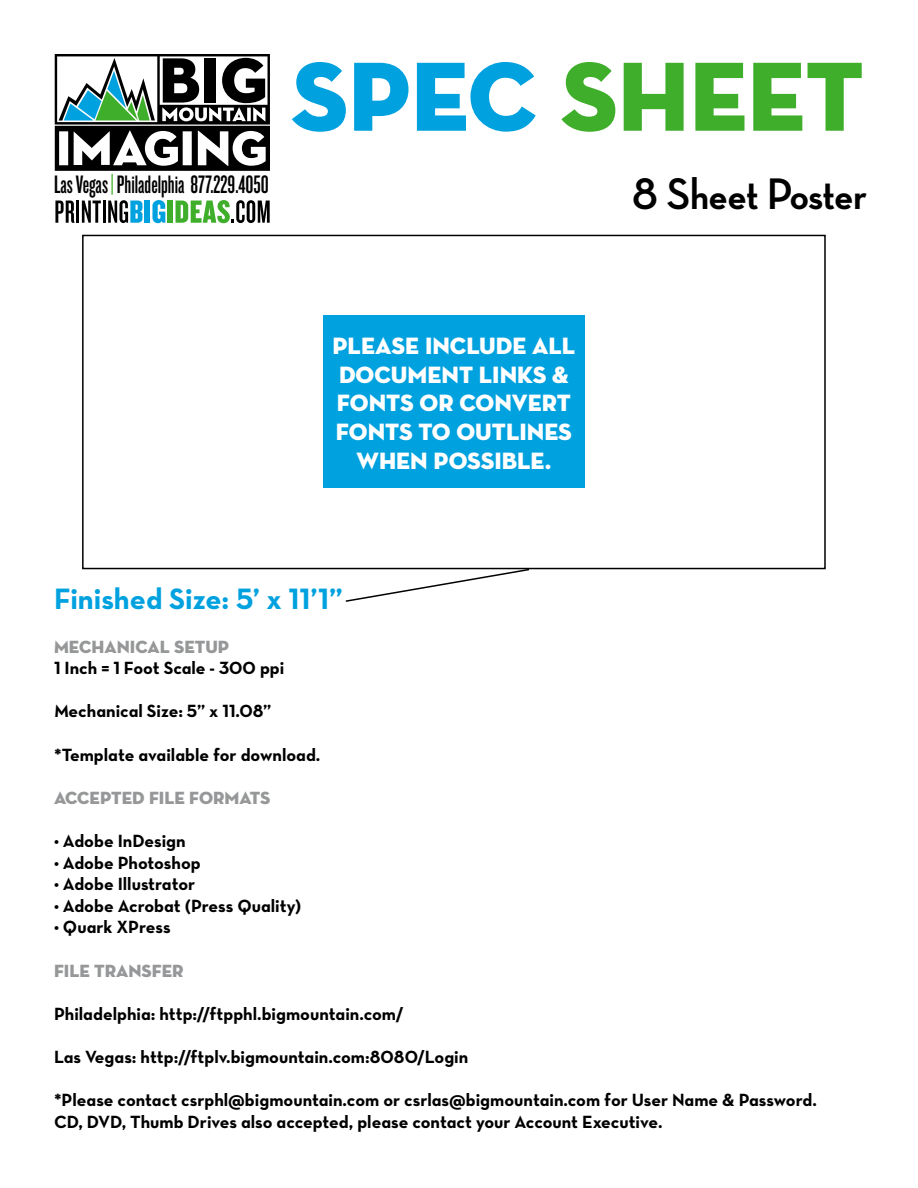
<style>
.page{position:relative;width:918px;height:1188px;background:#fff}
.page>*{position:absolute;margin:0;border:0;box-sizing:border-box;transform-origin:0 0}
.t1{font:99.9px "Neutra Display PS Titling";color:#3fae2a}
.t2{font:45px "Neutra Disp Bold Alt";color:#000}
.t3{font:30px "Neutra Text PS Bold Alt";color:#00a1df}
.t4{font:26.25px "Knockout 47 Bantamweight";color:#000}
.t5{font:24px/28.8px "Neutra Disp Titling";color:#fff;text-align:center}
.t6{font:18px/21.6px "Neutra Text PS Bold Alt";color:#000}
.t7{font:18px "Neutra Disp Titling";color:#969798}
.s1{color:#3fae2a}
.s2{color:#00a1df}
</style>
<div class="page">
<svg style="left:55px;top:54px;width:215px;height:117px"></svg>
<svg style="left:55px;top:201px;width:19px;height:22px"></svg>
<hr style="left:76px;top:201px;width:3px;height:22px;background:#000">
<svg style="left:82px;top:201px;width:19px;height:22px"></svg>
<hr style="left:103px;top:201px;width:3px;height:22px;background:#000">
<svg style="left:108px;top:200px;width:34px;height:23px"></svg>
<div style="left:145px;top:201px;width:5px;height:22px;background:#00a1df"></div>
<svg style="left:152px;top:200px;width:13px;height:23px"></svg>
<div style="left:168px;top:201px;width:5px;height:22px;background:#3fae2a"></div>
<svg style="left:176px;top:200px;width:94px;height:23px"></svg>
<div style="left:82px;top:235px;width:744px;height:334px;border:2px solid #000"></div>
<svg style="left:344px;top:568px;width:187px;height:34px"></svg>
<div style="left:323px;top:316px;width:262px;height:172px;background:#00a1df"></div>
<h3 class="t4" style="left:54px;top:169px;width:216px">Las Vegas <span class="s1">|</span> Philadelphia 877.229.4050</h3>
<h1 class="t1" style="left:291px;top:34px;width:574px"><span class="s2">SPEC</span> SHEET</h1>
<h2 class="t2" style="left:632px;top:168px;width:237px">8 Sheet Poster</h2>
<h3 class="t5" style="left:333px;top:331px;width:244px">PLEASE INCLUDE ALL<br>DOCUMENT LINKS &amp;<br>FONTS OR CONVERT<br>FONTS TO OUTLINES<br>WHEN POSSIBLE.</h3>
<h3 class="t3" style="left:54px;top:580px;width:290px">Finished Size: 5’ x 11’1”</h3>
<p class="t7" style="left:54px;top:635px;width:177px">MECHANICAL SETUP</p>
<p class="t6" style="left:54px;top:657px;width:232px">1 Inch = 1 Foot Scale - 300 ppi</p>
<p class="t6" style="left:54px;top:700px;width:219px">Mechanical Size: 5” x 11.08”</p>
<p class="t6" style="left:54px;top:743px;width:268px">*Template available for download.</p>
<p class="t7" style="left:54px;top:786px;width:218px">ACCEPTED FILE FORMATS</p>
<p class="t6" style="left:54px;top:830px;width:133px">• Adobe InDesign</p>
<p class="t6" style="left:54px;top:851px;width:148px">• Adobe Photoshop</p>
<p class="t6" style="left:54px;top:873px;width:143px">• Adobe Illustrator</p>
<p class="t6" style="left:54px;top:894px;width:249px">• Adobe Acrobat (Press Quality)</p>
<p class="t6" style="left:54px;top:916px;width:118px">• Quark XPress</p>
<p class="t7" style="left:54px;top:959px;width:131px">FILE TRANSFER</p>
<p class="t6" style="left:54px;top:1002px;width:351px">Philadelphia: http://ftpphl.bigmountain.com/</p>
<p class="t6" style="left:54px;top:1046px;width:416px">Las Vegas: http://ftplv.bigmountain.com:8080/Login</p>
<p class="t6" style="left:54px;top:1089px;width:764px">*Please contact csrphl@bigmountain.com or csrlas@bigmountain.com for User Name &amp; Password.<br>CD, DVD, Thumb Drives also accepted, please contact your Account Executive.</p>
</div>
